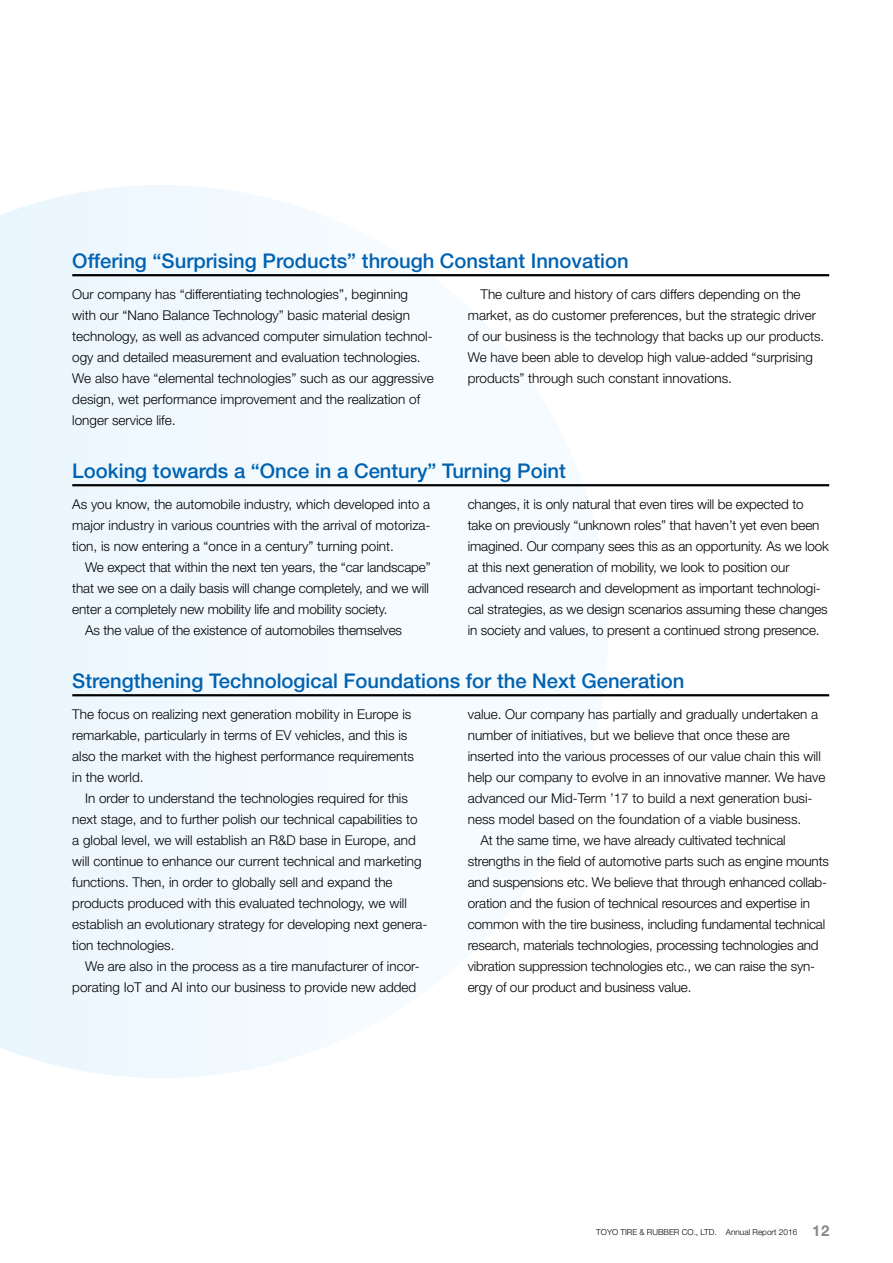
<style>
.page{position:relative;width:893px;height:1263px;background:#fff}
.page>*{position:absolute;margin:0;border:0;box-sizing:border-box;transform-origin:0 0}
.t1{font:500 20.25px "Helvetica Neue LT Std";color:#0062b1}
.t2{font:300 13.5px/21px "Helvetica Neue LT Std";color:#000}
.t3{font:300 8.25px "Helvetica Neue LT Std";color:#000}
.s1{font-weight:700;font-size:15px;color:#898989}
</style>
<div class="page">
<svg style="left:0;top:185px;width:608px;height:893px"></svg>
<hr style="left:72px;top:274px;width:757px;height:2px;background:#000">
<hr style="left:72px;top:484px;width:757px;height:2px;background:#000">
<hr style="left:72px;top:694px;width:757px;height:2px;background:#000">
<h1 class="t1" style="left:72px;top:248px;width:558px">Offering “Surprising Products” through Constant Innovation</h1>
<p class="t2" style="left:72px;top:284px;width:363px">Our company has “differentiating technologies”, beginning with our “Nano Balance Technology” basic material design technology, as well as advanced computer simulation technol&shy;ogy and detailed measurement and evaluation technologies.<br>We also have “elemental technologies” such as our aggressive design, wet performance improvement and the realization of longer service life.</p>
<p class="t2" style="left:468px;top:284px;width:358px;text-indent:13px">The culture and history of cars differs depending on the market, as do customer preferences, but the strategic driver of our business is the technology that backs up our products.<br>We have been able to develop high value-added “surprising products” through such constant innovations.</p>
<h1 class="t1" style="left:72px;top:458px;width:495px">Looking towards a “Once in a Century” Turning Point</h1>
<p class="t2" style="left:72px;top:494px;width:360px;text-align:justify">As you know, the automobile industry, which developed into a major industry in various countries with the arrival of motoriza&shy;tion, is now entering a “once in a century” turning point.</p>
<p class="t2" style="left:85px;top:557px;width:347px">We expect that within the next ten years, the “car landscape”</p>
<p class="t2" style="left:72px;top:578px;width:358px">that we see on a daily basis will change completely, and we will</p>
<p class="t2" style="left:72px;top:599px;width:317px">enter a completely new mobility life and mobility society.</p>
<p class="t2" style="left:85px;top:620px;width:319px">As the value of the existence of automobiles themselves</p>
<p class="t2" style="left:468px;top:494px;width:363px">changes, it is only natural that even tires will be expected to take on previously “unknown roles” that haven’t yet even been imagined. Our company sees this as an opportunity. As we look at this next generation of mobility, we look to position our advanced research and development as important technologi&shy;cal strategies, as we design scenarios assuming these changes in society and values, to present a continued strong presence.</p>
<h1 class="t1" style="left:72px;top:668px;width:614px">Strengthening Technological Foundations for the Next Generation</h1>
<p class="t2" style="left:72px;top:704px;width:343px">The focus on realizing next generation mobility in Europe is remarkable, particularly in terms of EV vehicles, and this is also the market with the highest performance requirements in the world.</p>
<p class="t2" style="left:72px;top:788px;width:357px;text-indent:13px">In order to understand the technologies required for this next stage, and to further polish our technical capabilities to a global level, we will establish an R&amp;D base in Europe, and will continue to enhance our current technical and marketing functions. Then, in order to globally sell and expand the products produced with this evaluated technology, we will establish an evolutionary strategy for developing next genera&shy;tion technologies.</p>
<p class="t2" style="left:72px;top:956px;width:349px;text-align:right">We are also in the process as a tire manufacturer of incor&shy;porating IoT and AI into our business to provide new added</p>
<p class="t2" style="left:468px;top:704px;width:352px">value. Our company has partially and gradually undertaken a</p>
<p class="t2" style="left:468px;top:725px;width:324px">number of initiatives, but we believe that once these are</p>
<p class="t2" style="left:468px;top:746px;width:355px">inserted into the various processes of our value chain this will</p>
<p class="t2" style="left:468px;top:767px;width:359px">help our company to evolve in an innovative manner. We have</p>
<p class="t2" style="left:468px;top:788px;width:346px">advanced our Mid-Term ’17 to build a next generation busi-</p>
<p class="t2" style="left:468px;top:809px;width:335px">ness model based on the foundation of a viable business.</p>
<p class="t2" style="left:480px;top:830px;width:307px">At the same time, we have already cultivated technical</p>
<p class="t2" style="left:468px;top:851px;width:363px">strengths in the field of automotive parts such as engine mounts</p>
<p class="t2" style="left:468px;top:872px;width:361px">and suspensions etc. We believe that through enhanced collab-</p>
<p class="t2" style="left:468px;top:893px;width:344px">oration and the fusion of technical resources and expertise in</p>
<p class="t2" style="left:468px;top:914px;width:359px">common with the tire business, including fundamental technical</p>
<p class="t2" style="left:468px;top:935px;width:352px">research, materials technologies, processing technologies and</p>
<p class="t2" style="left:468px;top:956px;width:349px">vibration suppression technologies etc., we can raise the syn-</p>
<p class="t2" style="left:468px;top:977px;width:225px">ergy of our product and business value.</p>
<p class="t3" style="left:596px;top:1226px;width:235px">TOYO TIRE &amp; RUBBER CO., LTD. Annual Report 2016 <span class="s1">12</span></p>
</div>
